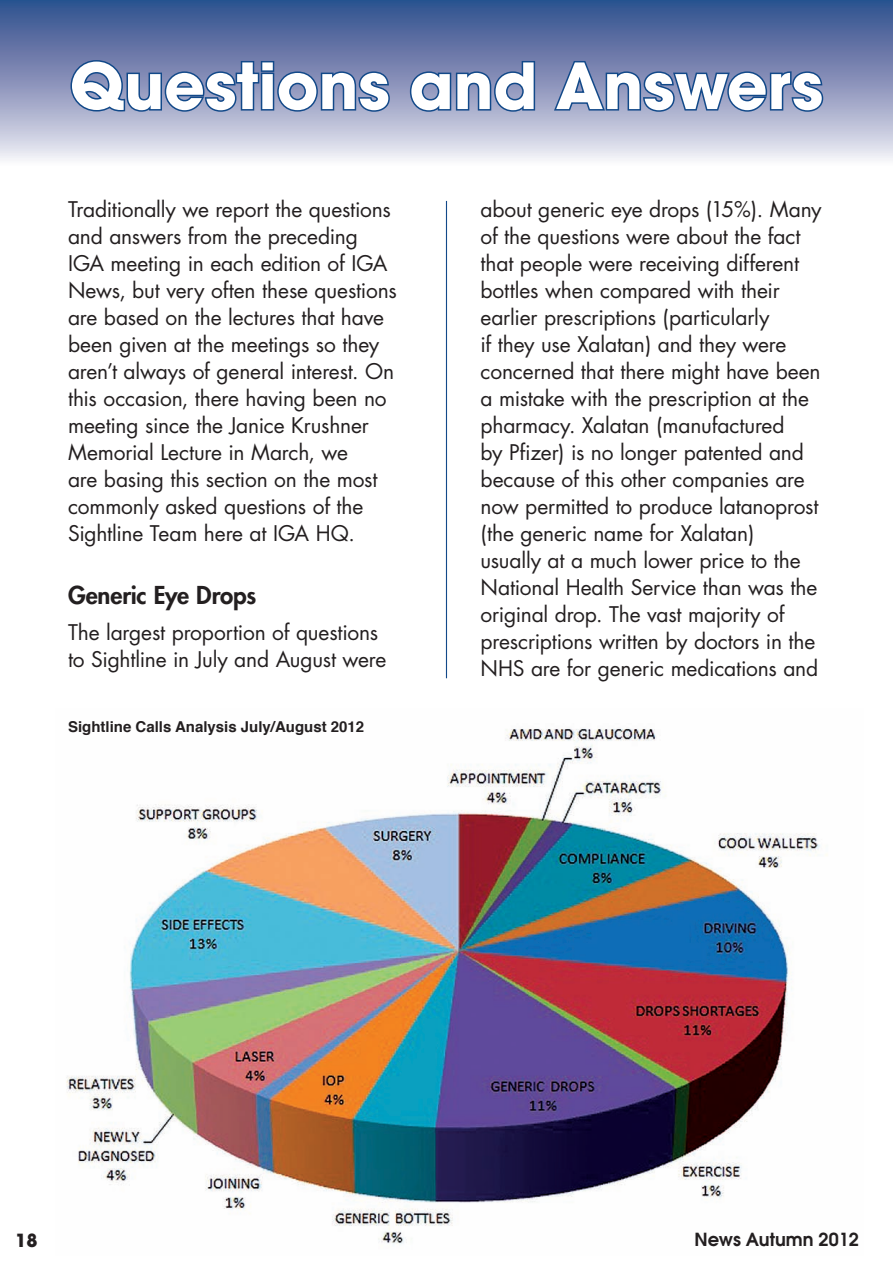
<style>
.page{position:relative;width:893px;height:1263px;background:#fff}
.page>*{position:absolute;margin:0;border:0;box-sizing:border-box;transform-origin:0 0}
.t1{font:700 63px "Avant Garde";color:#fff}
.t2{font:800 24px "Futura";letter-spacing:-.005em;color:#231f20}
.t3{font:21px/27px "Futura";letter-spacing:-.005em;color:#231f20}
.t4{font:600 18px "Avant Garde";color:#231f20}
.t5{font:700 18px "Avant Garde";color:#231f20}
.t6{font:700 15px "Helvetica";color:#231f20}
</style>
<div class="page">
<img style="left:66px;top:728px;width:761px;height:516px">
<hr style="left:446px;top:201px;width:1px;height:477px;background:#124989">
<svg style="left:0;top:0;width:893px;height:160px;background:#8896bc"></svg>
<svg style="left:69px;top:59px;width:322px;height:55px;background:#6a7fad"></svg>
<svg style="left:408px;top:59px;width:129px;height:54px;background:#6d81ae"></svg>
<svg style="left:552px;top:56px;width:273px;height:57px;background:#6c80ae"></svg>
<h1 class="t1" style="left:70px;top:45px;width:755px">Questions and Answers</h1>
<p class="t3" style="left:68px;top:196px;width:330px">Traditionally we report the questions and answers from the preceding IGA meeting in each edition of IGA News, but very often these questions are based on the lectures that have been given at the meetings so they aren’t always of general interest. On this occasion, there having been no meeting since the Janice Krushner Memorial Lecture in March, we<br>are basing this section on the most commonly asked questions of the Sightline Team here at IGA HQ.</p>
<p class="t2" style="left:68px;top:579px;width:190px">Generic Eye Drops</p>
<p class="t3" style="left:68px;top:619px;width:320px">The largest proportion of questions to Sightline in July and August were</p>
<p class="t6" style="left:68px;top:715px;width:298px">Sightline Calls Analysis July/August 2012</p>
<p class="t3" style="left:480px;top:196px;width:343px">about generic eye drops (15%). Many of the questions were about the fact that people were receiving different bottles when compared with their earlier prescriptions (particularly<br>if they use Xalatan) and they were concerned that there might have been a mistake with the prescription at the pharmacy. Xalatan (manufactured<br>by Pfizer) is no longer patented and because of this other companies are now permitted to produce latanoprost (the generic name for Xalatan)<br>usually at a much lower price to the National Health Service than was the original drop. The vast majority of prescriptions written by doctors in the NHS are for generic medications and</p>
<p class="t5" style="left:16px;top:1229px;width:24px">18</p>
<p class="t4" style="left:694px;top:1228px;width:166px">News Autumn 2012</p>
</div>
